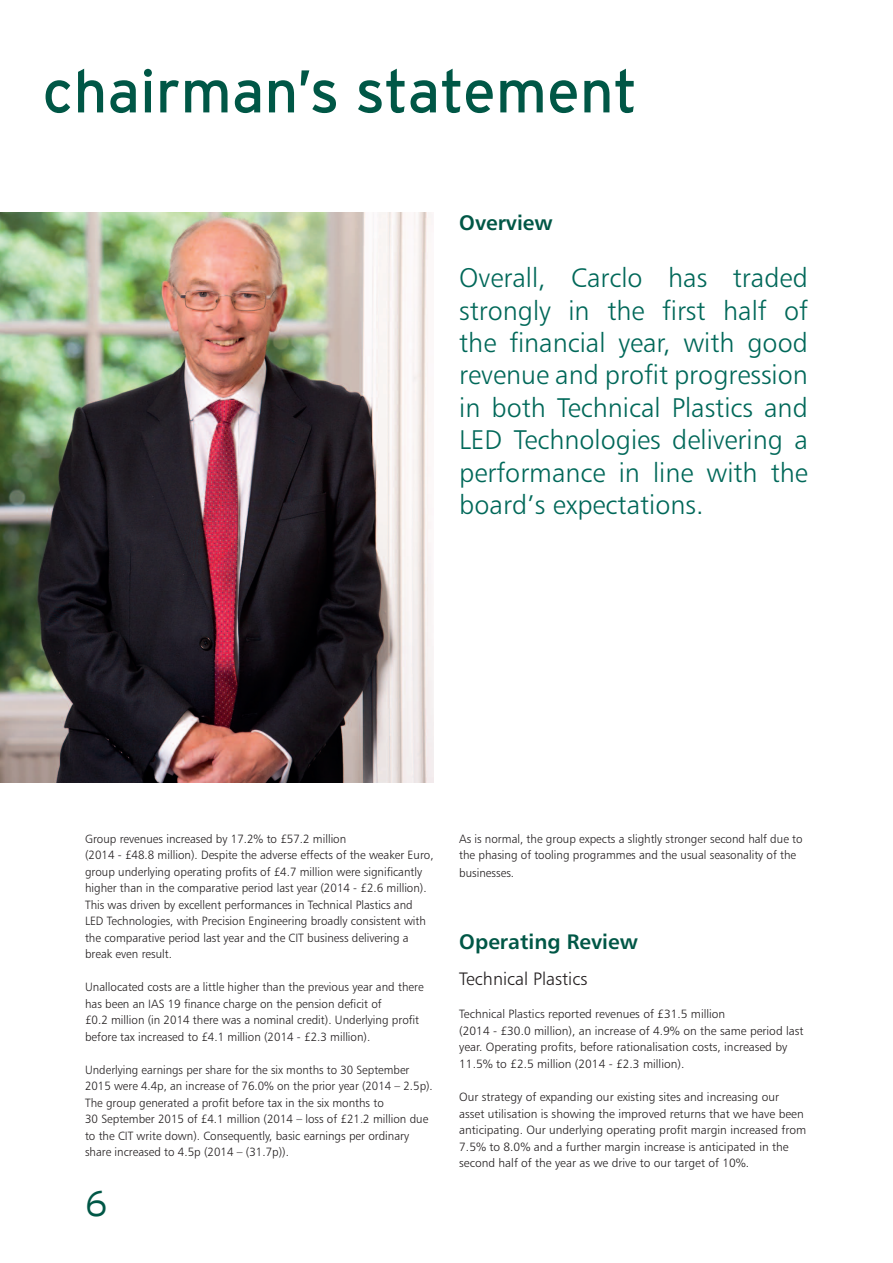
<style>
.page{position:relative;width:893px;height:1263px;background:#fff}
.page>*{position:absolute;margin:0;border:0;box-sizing:border-box;transform-origin:0 0}
.t1{font:60px "Interstate";color:#005746}
.t2{font:300 36px "Interstate";color:#005746}
.t3{font:27px/32.4px "Humanist 777 BT Light B";color:#006859;text-align:justify}
.t4{font:21px "Humanist 777 BT Bold B";color:#005746}
.t5{font:18px "Humanist 777 BT Light B";color:#231f20}
.t6{font:12px/16.5px "Humanist 777 BT Light B";color:#231f20}
.t7{font:12px/16.5px "Humanist 777 BT Light B";color:#231f20;scale:.96 1}
</style>
<div class="page">
<img style="left:0;top:213px;width:434px;height:569px">
<h1 class="t1" style="left:43px;top:58px;width:596px">chairman’s statement</h1>
<h3 class="t4" style="left:459px;top:209px;width:95px">Overview</h3>
<h3 class="t3" style="left:459px;top:261px;width:350px">Overall, Carclo has traded strongly in the first half of the financial year, with good revenue and profit progression in both Technical Plastics and LED Technologies delivering a performance in line with the board’s expectations.</h3>
<p class="t6" style="left:85px;top:830px;width:350px">Group revenues increased by 17.2% to £57.2 million<br>(2014 - £48.8 million). Despite the adverse effects of the weaker Euro, group underlying operating profits of £4.7 million were significantly higher than in the comparative period last year (2014 - £2.6 million).<br>This was driven by excellent performances in Technical Plastics and LED Technologies, with Precision Engineering broadly consistent with the comparative period last year and the CIT business delivering a break even result.</p>
<p class="t6" style="left:85px;top:978px;width:340px">Unallocated costs are a little higher than the previous year and there has been an IAS 19 finance charge on the pension deficit of<br>£0.2 million (in 2014 there was a nominal credit). Underlying profit before tax increased to £4.1 million (2014 - £2.3 million).</p>
<p class="t7" style="left:85px;top:1061px;width:364px">Underlying earnings per share for the six months to 30 September 2015 were 4.4p, an increase of 76.0% on the prior year (2014 – 2.5p).<br>The group generated a profit before tax in the six months to<br>30 September 2015 of £4.1 million (2014 – loss of £21.2 million due to the CIT write down). Consequently, basic earnings per ordinary share increased to 4.5p (2014 – (31.7p)).</p>
<h2 class="t2" style="left:85px;top:1183px;width:24px">6</h2>
<p class="t6" style="left:459px;top:830px;width:345px">As is normal, the group expects a slightly stronger second half due to the phasing of tooling programmes and the usual seasonality of the</p>
<p class="t6" style="left:459px;top:865px;width:56px">businesses.</p>
<h3 class="t4" style="left:459px;top:928px;width:180px">Operating Review</h3>
<h3 class="t5" style="left:459px;top:968px;width:130px">Technical Plastics</h3>
<p class="t6" style="left:459px;top:1006px;width:346px">Technical Plastics reported revenues of £31.5 million<br>(2014 - £30.0 million), an increase of 4.9% on the same period last year. Operating profits, before rationalisation costs, increased by 11.5% to £2.5 million (2014 - £2.3 million).</p>
<p class="t6" style="left:459px;top:1088px;width:348px">Our strategy of expanding our existing sites and increasing our asset utilisation is showing the improved returns that we have been anticipating. Our underlying operating profit margin increased from 7.5% to 8.0% and a further margin increase is anticipated in the second half of the year as we drive to our target of 10%.</p>
</div>
